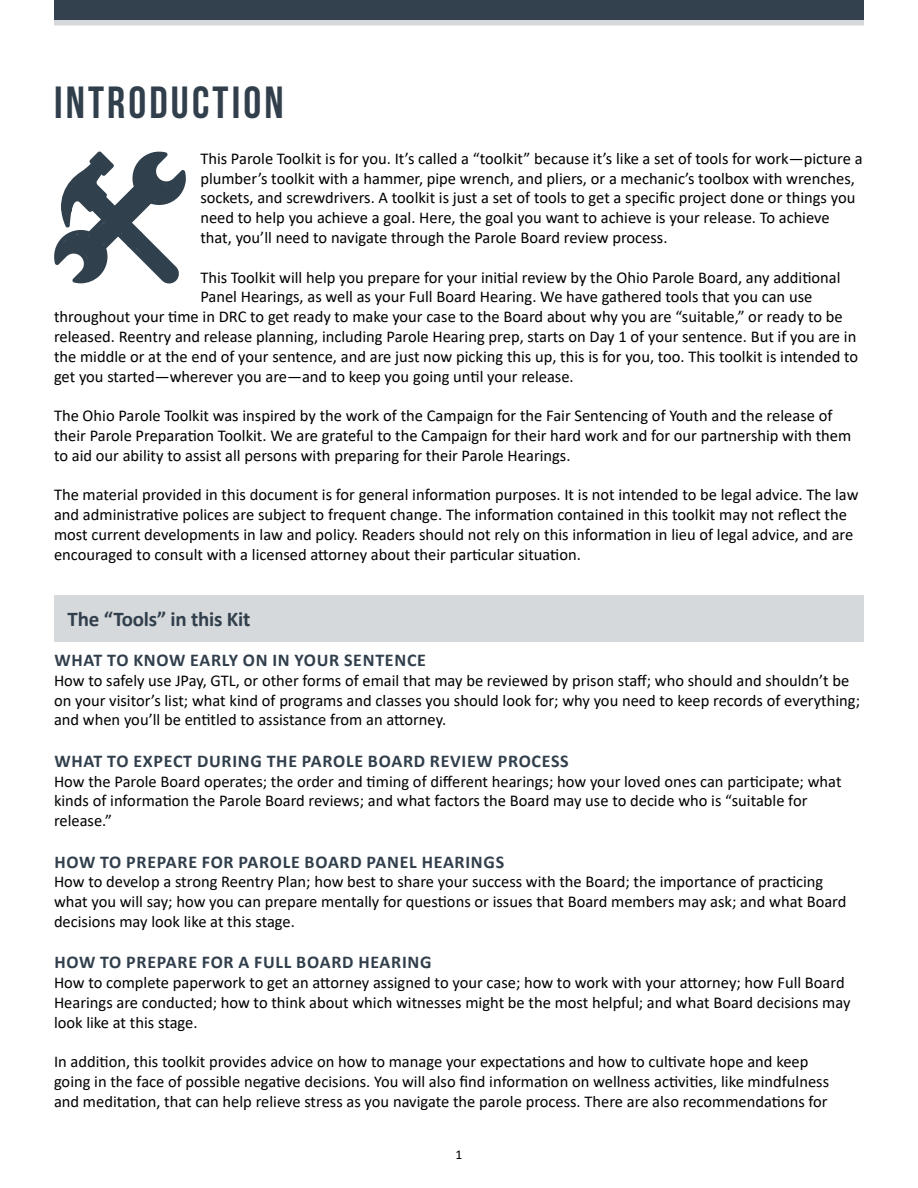
<style>
.page{position:relative;width:918px;height:1188px;background:#fff}
.page>*{position:absolute;margin:0;border:0;box-sizing:border-box;transform-origin:0 0}
.t1{font:45px "Bebas Neue";letter-spacing:.07em;color:#313f4c}
.t2{font:700 21px "Calibri";letter-spacing:-.01em;color:#313f4c}
.t3{font:700 18px "Calibri";letter-spacing:.04em;color:#313f4c}
.t4{font:16.5px/19.8px "Calibri";color:#000}
.t5{font:13.5px "Calibri";color:#000}
</style>
<div class="page">
<div style="left:54px;top:596px;width:810px;height:46px;background:#d6d9db"></div>
<div style="left:54px;top:0;width:810px;height:20px;background:#313f4c"></div>
<div style="left:54px;top:20px;width:810px;height:6px;background:#d6d9db"></div>
<svg style="left:54px;top:151px;width:132px;height:132px"></svg>
<h1 class="t1" style="left:54px;top:78px;width:231px">INTRODUCTION</h1>
<p class="t4" style="left:200px;top:148px;width:664px">This Parole Toolkit is for you. It’s called a “toolkit” because it’s like a set of tools for work—picture a plumber’s toolkit with a hammer, pipe wrench, and pliers, or a mechanic’s toolbox with wrenches, sockets, and screwdrivers. A toolkit is just a set of tools to get a specific project done or things you need to help you achieve a goal. Here, the goal you want to achieve is your release. To achieve that, you’ll need to navigate through the Parole Board review process.</p>
<p class="t4" style="left:200px;top:267px;width:642px">This Toolkit will help you prepare for your initial review by the Ohio Parole Board, any additional</p>
<p class="t4" style="left:200px;top:287px;width:614px">Panel Hearings, as well as your Full Board Hearing. We have gathered tools that you can use</p>
<p class="t4" style="left:54px;top:306px;width:790px">throughout your time in DRC to get ready to make your case to the Board about why you are “suitable,” or ready to be</p>
<p class="t4" style="left:54px;top:326px;width:804px">released. Reentry and release planning, including Parole Hearing prep, starts on Day 1 of your sentence. But if you are in</p>
<p class="t4" style="left:54px;top:346px;width:806px">the middle or at the end of your sentence, and are just now picking this up, this is for you, too. This toolkit is intended to</p>
<p class="t4" style="left:54px;top:366px;width:521px">get you started—wherever you are—and to keep you going until your release.</p>
<p class="t4" style="left:54px;top:405px;width:799px">The Ohio Parole Toolkit was inspired by the work of the Campaign for the Fair Sentencing of Youth and the release of their Parole Preparation Toolkit. We are grateful to the Campaign for their hard work and for our partnership with them to aid our ability to assist all persons with preparing for their Parole Hearings.</p>
<p class="t4" style="left:54px;top:485px;width:806px">The material provided in this document is for general information purposes. It is not intended to be legal advice. The law and administrative polices are subject to frequent change. The information contained in this toolkit may not reflect the most current developments in law and policy. Readers should not rely on this information in lieu of legal advice, and are encouraged to consult with a licensed attorney about their particular situation.</p>
<p class="t2" style="left:68px;top:604px;width:184px">The “Tools” in this Kit</p>
<p class="t3" style="left:54px;top:647px;width:373px">WHAT TO KNOW EARLY ON IN YOUR SENTENCE</p>
<p class="t4" style="left:54px;top:670px;width:808px">How to safely use JPay, GTL, or other forms of email that may be reviewed by prison staff; who should and shouldn’t be on your visitor’s list; what kind of programs and classes you should look for; why you need to keep records of everything; and when you’ll be entitled to assistance from an attorney.</p>
<p class="t3" style="left:54px;top:748px;width:516px">WHAT TO EXPECT DURING THE PAROLE BOARD REVIEW PROCESS</p>
<p class="t4" style="left:54px;top:771px;width:789px">How the Parole Board operates; the order and timing of different hearings; how your loved ones can participate; what kinds of information the Parole Board reviews; and what factors the Board may use to decide who is “suitable for release.”</p>
<p class="t3" style="left:54px;top:849px;width:451px">HOW TO PREPARE FOR PAROLE BOARD PANEL HEARINGS</p>
<p class="t4" style="left:54px;top:872px;width:794px">How to develop a strong Reentry Plan; how best to share your success with the Board; the importance of practicing what you will say; how you can prepare mentally for questions or issues that Board members may ask; and what Board decisions may look like at this stage.</p>
<p class="t3" style="left:54px;top:950px;width:379px">HOW TO PREPARE FOR A FULL BOARD HEARING</p>
<p class="t4" style="left:54px;top:972px;width:798px">How to complete paperwork to get an attorney assigned to your case; how to work with your attorney; how Full Board<br>Hearings are conducted; how to think about which witnesses might be the most helpful; and what Board decisions may look like at this stage.</p>
<p class="t4" style="left:54px;top:1052px;width:777px">In addition, this toolkit provides advice on how to manage your expectations and how to cultivate hope and keep going in the face of possible negative decisions. You will also find information on wellness activities, like mindfulness and meditation, that can help relieve stress as you navigate the parole process. There are also recommendations for</p>
<p class="t5" style="left:456px;top:1145px;width:8px">1</p>
</div>
